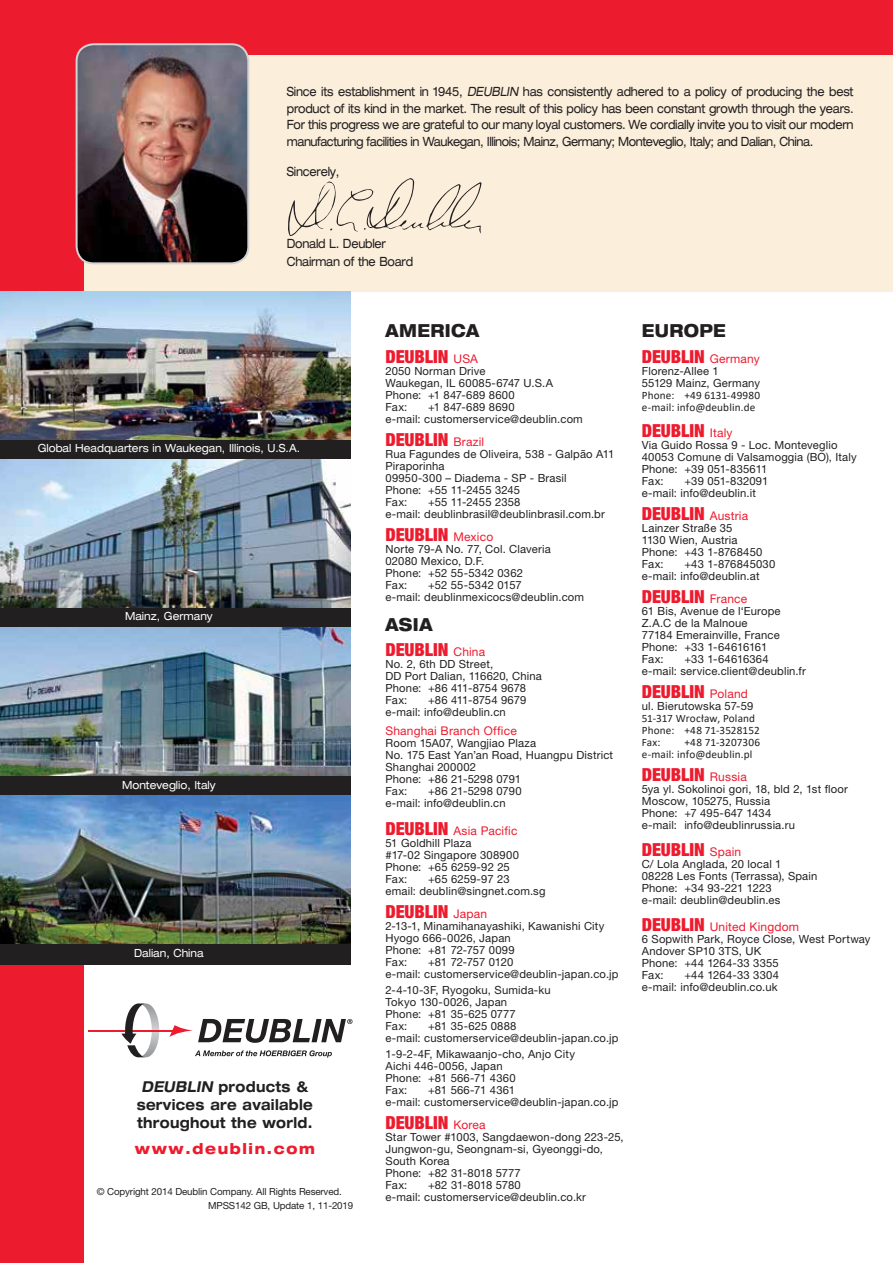
<style>
.page{position:relative;width:893px;height:1263px;background:#fff}
.page>*{position:absolute;margin:0;border:0;box-sizing:border-box;transform-origin:0 0}
.t1{font:900 condensed 18px "Helvetica Neue LT Pro";letter-spacing:-.005em;color:#ed1b2e}
.t2{font:800 expanded 18px "Helvetica Neue LT Pro";letter-spacing:.025em;color:#221f20;scale:.85 1}
.t3{font:700 expanded 15px/18px "Helvetica Neue LT Pro";letter-spacing:.025em;color:#221f20;text-align:center;scale:.85 1}
.t4{font:800 expanded 15px "Helvetica Neue LT Pro";letter-spacing:.125em;color:#ed1b2e;scale:.9 1}
.t5{font:expanded 12.75px/16.5px "Helvetica Neue LT Pro";letter-spacing:-.04em;color:#221f20;text-align:justify;scale:.85 1}
.t6{font:expanded 12.75px/18px "Helvetica Neue LT Pro";letter-spacing:-.02em;color:#221f20;scale:.85 1}
.t7{font:12px "Helvetica Neue LT Pro";letter-spacing:.015em;color:#ed1b2e}
.t8{font:11.25px/12px "Helvetica Neue LT Pro";letter-spacing:.015em;color:#221f20}
.t9{font:11.25px/12px "Calibri";letter-spacing:.01em;color:#221f20}
.t10{font:expanded 11.25px "Helvetica Neue LT Pro";color:#fff;scale:.9 1}
.t11{font:9.75px/13.5px "Helvetica Neue LT Pro";letter-spacing:-.015em;color:#221f20}
.s1{font-style:italic}
.s2{font-weight:400;font-stretch:normal;font-size:12px}
.s3{font-weight:900;font-stretch:condensed;font-size:18px}
</style>
<div class="page">
<div style="left:0;top:30px;width:893px;height:261px;background:#fbeedb"></div>
<div style="left:0;top:0;width:84px;height:291px;background:#ed1b2e"></div>
<div style="left:0;top:964px;width:84px;height:299px;background:#ed1b2e"></div>
<div style="left:0;top:0;width:893px;height:54px;background:#ed1b2e"></div>
<div style="left:0;top:291px;width:351px;height:673px;background:#221f20"></div>
<img style="left:77px;top:44px;width:171px;height:219px">
<div style="left:76px;top:43px;width:173px;height:221px;border:2px solid #d1d2d4;border-radius:17px"></div>
<hr style="left:133px;top:1030px;width:42px;height:1px;background:#ed1b2e">
<hr style="left:89px;top:1030px;width:36px;height:1px;background:#ed1b2e">
<svg style="left:169px;top:1019px;width:183px;height:24px"></svg>
<svg style="left:121px;top:1003px;width:38px;height:54px"></svg>
<svg style="left:195px;top:1050px;width:137px;height:7px"></svg>
<img style="left:0;top:291px;width:351px;height:149px">
<img style="left:0;top:459px;width:350px;height:149px">
<img style="left:0;top:627px;width:351px;height:149px">
<img style="left:0;top:795px;width:351px;height:149px">
<svg style="left:288px;top:178px;width:193px;height:58px"></svg>
<p class="t5" style="left:287px;top:83px;width:668px">Since its establishment in 1945, <span class="s1">DEUBLIN</span> has consistently adhered to a policy of producing the best product of its kind in the market. The result of this policy has been constant growth through the years.<br>For this progress we are grateful to our many loyal customers. We cordially invite you to visit our modern manufacturing facilities in Waukegan, Illinois; Mainz, Germany; Monteveglio, Italy; and Dalian, China.</p>
<p class="t6" style="left:287px;top:162px;width:63px">Sincerely,</p>
<p class="t6" style="left:287px;top:234px;width:150px">Donald L. Deubler<br>Chairman of the Board</p>
<p class="t10" style="left:38px;top:441px;width:293px">Global Headquarters in Waukegan, Illinois, U.S.A.</p>
<p class="t10" style="left:125px;top:609px;width:99px">Mainz, Germany</p>
<p class="t10" style="left:122px;top:777px;width:105px">Monteveglio, Italy</p>
<p class="t10" style="left:134px;top:946px;width:79px">Dalian, China</p>
<h2 class="t3" style="left:137px;top:1077px;width:209px"><span class="s1">DEUBLIN</span> products &amp; services are available throughout the world.</h2>
<h2 class="t4" style="left:135px;top:1139px;width:202px">www.deublin.com</h2>
<p class="t11" style="left:208px;top:1184px;width:146px;text-indent:-112px">© Copyright 2014 Deublin Company. All Rights Reserved.<br>MPSS142 GB, Update 1, 11-2019</p>
<h1 class="t2" style="left:385px;top:319px;width:112px">AMERICA</h1>
<h1 class="t2" style="left:642px;top:319px;width:100px">EUROPE</h1>
<h1 class="t1" style="left:385px;top:346px;width:94px">DEUBLIN <span class="s2">USA</span></h1>
<p class="t8" style="left:385px;top:364px;width:169px">2050 Norman Drive<br>Waukegan, IL 60085-6747 U.S.A<br>Phone: +1 847-689 8600<br>Fax:</p>
<p class="t8" style="left:385px;top:400px;width:199px;text-indent:43px">+1 847-689 8690<br>e-mail: customerservice@deublin.com</p>
<h1 class="t1" style="left:385px;top:429px;width:100px">DEUBLIN <span class="s2">Brazil</span></h1>
<p class="t8" style="left:385px;top:447px;width:230px">Rua Fagundes de Oliveira, 538 - Galpão A11<br>Piraporinha<br>09950-300 – Diadema - SP - Brasil<br>Phone: +55 11-2455 3245<br>Fax:</p>
<p class="t8" style="left:385px;top:495px;width:221px;text-indent:43px">+55 11-2455 2358<br>e-mail: deublinbrasil@deublinbrasil.com.br</p>
<h1 class="t1" style="left:385px;top:524px;width:109px">DEUBLIN <span class="s2">Mexico</span></h1>
<p class="t8" style="left:385px;top:543px;width:167px">Norte 79-A No. 77, Col. Claveria<br>02080 Mexico, D.F.<br>Phone: +52 55-5342 0362<br>Fax:</p>
<p class="t8" style="left:385px;top:579px;width:200px;text-indent:43px">+52 55-5342 0157<br>e-mail: deublinmexicocs@deublin.com</p>
<h1 class="t2" style="left:385px;top:613px;width:57px">ASIA</h1>
<h1 class="t1" style="left:385px;top:639px;width:101px">DEUBLIN <span class="s2">China</span></h1>
<p class="t8" style="left:385px;top:658px;width:158px">No. 2, 6th DD Street,<br>DD Port Dalian, 116620, China<br>Phone: +86 411-8754 9678<br>Fax:</p>
<p class="t8" style="left:385px;top:694px;width:142px;text-indent:43px">+86 411-8754 9679 e-mail: info@deublin.cn</p>
<p class="t7" style="left:385px;top:723px;width:133px">Shanghai Branch Office</p>
<p class="t8" style="left:385px;top:736px;width:229px">Room 15A07, Wangjiao Plaza<br>No. 175 East Yan’an Road, Huangpu District<br>Shanghai 200002<br>Phone: +86 21-5298 0791<br>Fax:</p>
<p class="t8" style="left:385px;top:785px;width:138px;text-indent:43px">+86 21-5298 0790 e-mail: info@deublin.cn</p>
<p class="t7" style="left:385px;top:823px;width:133px"><span class="s3">DEUBLIN</span> Asia Pacific</p>
<p class="t8" style="left:385px;top:836px;width:135px">51 Goldhill Plaza<br>#17-02 Singapore 308900<br>Phone: +65 6259-92 25<br>Fax:</p>
<p class="t8" style="left:385px;top:872px;width:162px;text-align:center">+65 6259-97 23<br>email: deublin@singnet.com.sg</p>
<h1 class="t1" style="left:385px;top:900px;width:103px">DEUBLIN <span class="s2">Japan</span></h1>
<p class="t8" style="left:385px;top:919px;width:220px">2-13-1, Minamihanayashiki, Kawanishi City<br>Hyogo 666-0026, Japan<br>Phone: +81 72-757 0099<br>Fax:</p>
<p class="t8" style="left:385px;top:955px;width:234px;text-indent:43px">+81 72-757 0120<br>e-mail: customerservice@deublin-japan.co.jp</p>
<p class="t8" style="left:385px;top:984px;width:167px">2-4-10-3F, Ryogoku, Sumida-ku<br>Tokyo 130-0026, Japan<br>Phone: +81 35-625 0777<br>Fax:</p>
<p class="t8" style="left:385px;top:1020px;width:234px;text-indent:43px">+81 35-625 0888<br>e-mail: customerservice@deublin-japan.co.jp</p>
<p class="t8" style="left:385px;top:1048px;width:191px">1-9-2-4F, Mikawaanjo-cho, Anjo City<br>Aichi 446-0056, Japan<br>Phone: +81 566-71 4360<br>Fax:</p>
<p class="t8" style="left:385px;top:1084px;width:234px;text-indent:43px">+81 566-71 4361<br>e-mail: customerservice@deublin-japan.co.jp</p>
<h1 class="t1" style="left:385px;top:1112px;width:102px">DEUBLIN <span class="s2">Korea</span></h1>
<p class="t8" style="left:385px;top:1131px;width:240px">Star Tower #1003, Sangdaewon-dong 223-25,<br>Jungwon-gu, Seongnam-si, Gyeonggi-do,<br>South Korea<br>Phone: +82 31-8018 5777<br>Fax:</p>
<p class="t8" style="left:385px;top:1179px;width:202px;text-indent:43px">+82 31-8018 5780<br>e-mail: customerservice@deublin.co.kr</p>
<h1 class="t1" style="left:642px;top:346px;width:120px">DEUBLIN <span class="s2">Germany</span></h1>
<p class="t8" style="left:642px;top:364px;width:120px">Florenz-Allee 1<br>55129 Mainz, Germany</p>
<p class="t9" style="left:642px;top:389px;width:120px">Phone: +49 6131-49980 e-mail: info@deublin.de</p>
<h1 class="t1" style="left:642px;top:420px;width:92px">DEUBLIN <span class="s2">Italy</span></h1>
<p class="t8" style="left:642px;top:438px;width:217px">Via Guido Rossa 9 - Loc. Monteveglio<br>40053 Comune di Valsamoggia (BO), Italy<br>Phone: +39 051-835611<br>Fax:</p>
<p class="t8" style="left:642px;top:474px;width:128px;text-indent:43px">+39 051-832091 e-mail: info@deublin.it</p>
<h1 class="t1" style="left:642px;top:503px;width:108px">DEUBLIN <span class="s2">Austria</span></h1>
<p class="t8" style="left:642px;top:521px;width:122px">Lainzer Straße 35<br>1130 Wien, Austria<br>Phone: +43 1-8768450<br>Fax:</p>
<p class="t8" style="left:642px;top:557px;width:135px;text-indent:43px">+43 1-876845030 e-mail: info@deublin.at</p>
<h1 class="t1" style="left:642px;top:585px;width:107px">DEUBLIN <span class="s2">France</span></h1>
<p class="t8" style="left:642px;top:604px;width:140px">61 Bis, Avenue de l‘Europe<br>Z.A.C de la Malnoue<br>77184 Emerainville, France<br>Phone: +33 1-64616161<br>Fax:</p>
<p class="t8" style="left:642px;top:652px;width:166px;text-align:center">+33 1-64616364<br>e-mail: service.client@deublin.fr</p>
<h1 class="t1" style="left:642px;top:681px;width:108px">DEUBLIN <span class="s2">Poland</span></h1>
<p class="t8" style="left:642px;top:700px;width:113px">ul. Bierutowska 57-59</p>
<p class="t9" style="left:642px;top:712px;width:119px">51-317 Wrocław, Poland<br>Phone: +48 71-3528152<br>Fax:</p>
<p class="t9" style="left:642px;top:736px;width:120px;text-indent:43px">+48 71-3207306 e-mail: info@deublin.pl</p>
<h1 class="t1" style="left:642px;top:764px;width:106px">DEUBLIN <span class="s2">Russia</span></h1>
<p class="t8" style="left:642px;top:783px;width:208px">5ya yl. Sokolinoi gori, 18, bld 2, 1st floor<br>Moscow, 105275, Russia<br>Phone: +7 495-647 1434<br>e-mail: info@deublinrussia.ru</p>
<h1 class="t1" style="left:642px;top:838px;width:101px">DEUBLIN <span class="s2">Spain</span></h1>
<p class="t8" style="left:642px;top:857px;width:177px">C/ Lola Anglada, 20 local 1<br>08228 Les Fonts (Terrassa), Spain<br>Phone: +34 93-221 1223<br>e-mail: deublin@deublin.es</p>
<p class="t7" style="left:642px;top:920px;width:159px"><span class="s3">DEUBLIN</span> United Kingdom</p>
<p class="t8" style="left:642px;top:933px;width:230px">6 Sopwith Park, Royce Close, West Portway<br>Andover SP10 3TS, UK<br>Phone: +44 1264-33 3355<br>Fax:</p>
<p class="t8" style="left:642px;top:969px;width:139px;text-align:right">+44 1264-33 3304<br>e-mail: info@deublin.co.uk</p>
</div>
